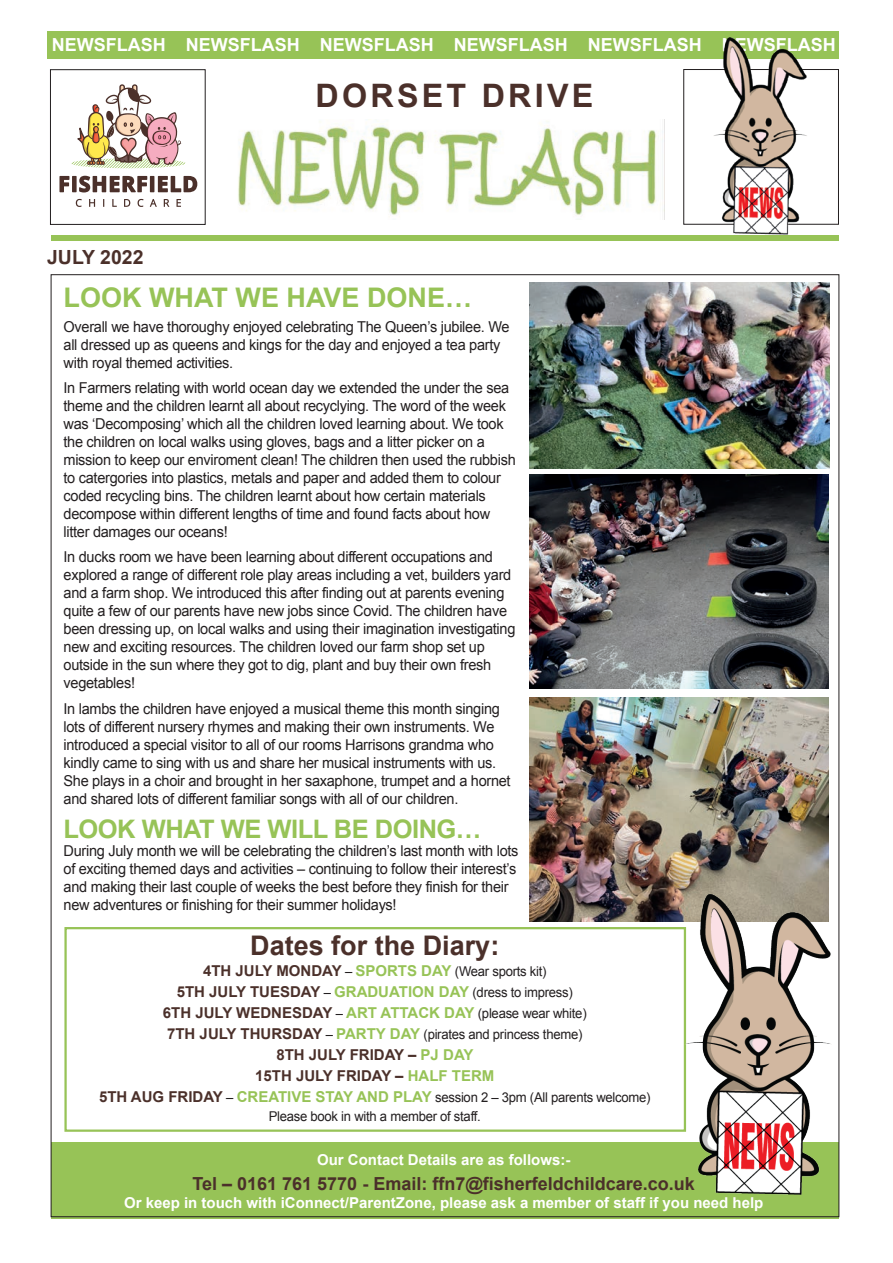
<style>
.page{position:relative;width:893px;height:1263px;background:#fff}
.page>*{position:absolute;margin:0;border:0;box-sizing:border-box;transform-origin:0 0}
.t1{font:700 32.25px "Arial";letter-spacing:.1em;color:#4b302a}
.t2{font:700 27px "Arial";color:#97c357}
.t3{font:700 27px "Arial";color:#4b302a}
.t4{font:700 25.5px "Arial";letter-spacing:-.02em;color:#97c357}
.t5{font:700 19.5px "Arial";color:#4b302a}
.t6{font:700 18px "Arial";color:#fff}
.t7{font:700 18px "Arial";color:#4b302a}
.t8{font:15px/18px "Arial";letter-spacing:-.02em;color:#231f20}
.t9{font:700 15px "Arial";color:#fff}
.t10{font:700 15px/21px "Arial";color:#4b302a;text-align:center}
.t11{font:13.5px/21px "Arial";letter-spacing:-.02em;color:#231f20;text-align:center}
.s1{font-weight:700;font-size:15px;color:#4b302a}
.s2{font-weight:700;font-size:15px;color:#97c357}
.s3{color:#97c357}
</style>
<div class="page">
<img style="left:530px;top:698px;width:299px;height:224px">
<div style="left:51px;top:1142px;width:788px;height:76px;background:#97c357"></div>
<div style="left:51px;top:235px;width:788px;height:6px;background:#97c357"></div>
<div style="left:48px;top:31px;width:791px;height:28px;background:#97c357"></div>
<svg style="left:59px;top:176px;width:10px;height:16px"></svg>
<div style="left:72px;top:176px;width:5px;height:16px;background:#4b302a"></div>
<svg style="left:79px;top:176px;width:68px;height:16px"></svg>
<hr style="left:150px;top:176px;width:4px;height:16px;background:#4b302a">
<svg style="left:158px;top:176px;width:39px;height:16px"></svg>
<svg style="left:76px;top:199px;width:6px;height:8px"></svg>
<svg style="left:89px;top:199px;width:6px;height:8px"></svg>
<svg style="left:112px;top:199px;width:5px;height:8px"></svg>
<svg style="left:124px;top:199px;width:6px;height:8px"></svg>
<svg style="left:138px;top:199px;width:6px;height:8px"></svg>
<svg style="left:150px;top:199px;width:7px;height:8px"></svg>
<svg style="left:164px;top:199px;width:5px;height:8px"></svg>
<svg style="left:176px;top:199px;width:5px;height:8px"></svg>
<svg style="left:71px;top:84px;width:115px;height:84px"></svg>
<div style="left:50px;top:69px;width:156px;height:156px;border:1px solid #231f20"></div>
<div style="left:683px;top:69px;width:156px;height:156px;border:1px solid #231f20"></div>
<img style="left:702px;top:37px;width:118px;height:198px">
<img style="left:238px;top:119px;width:427px;height:101px">
<div style="left:64px;top:927px;width:622px;height:205px;border:2px solid #97c357"></div>
<img style="left:668px;top:874px;width:172px;height:324px">
<img style="left:530px;top:283px;width:300px;height:186px">
<img style="left:530px;top:475px;width:298px;height:213px">
<p class="t6" style="left:52px;top:33px;width:785px">NEWSFLASH NEWSFLASH NEWSFLASH NEWSFLASH NEWSFLASH NEWSFLASH</p>
<h3 class="t5" style="left:47px;top:244px;width:98px">JULY 2022</h3>
<h1 class="t1" style="left:316px;top:74px;width:279px">DORSET DRIVE</h1>
<h2 class="t2" style="left:64px;top:279px;width:410px">LOOK WHAT WE HAVE DONE…</h2>
<p class="t8" style="left:64px;top:318px;width:448px">Overall we have thoroughy enjoyed celebrating The Queen’s jubilee. We all dressed up as queens and kings for the day and enjoyed a tea party with royal themed activities.</p>
<p class="t8" style="left:64px;top:379px;width:454px">In Farmers relating with world ocean day we extended the under the sea theme and the children learnt all about recyclying. The word of the week was ‘Decomposing’ which all the children loved learning about. We took the children on local walks using gloves, bags and a litter picker on a mission to keep our enviroment clean! The children then used the rubbish to catergories into plastics, metals and paper and added them to colour coded recycling bins. The children learnt about how certain materials decompose within different lengths of time and found facts about how litter damages our oceans!</p>
<p class="t8" style="left:64px;top:548px;width:453px">In ducks room we have been learning about different occupations and explored a range of different role play areas including a vet, builders yard and a farm shop. We introduced this after finding out at parents evening quite a few of our parents have new jobs since Covid. The children have been dressing up, on local walks and using their imagination investigating new and exciting resources. The children loved our farm shop set up outside in the sun where they got to dig, plant and buy their own fresh vegetables!</p>
<p class="t8" style="left:64px;top:699px;width:449px">In lambs the children have enjoyed a musical theme this month singing lots of different nursery rhymes and making their own instruments. We introduced a special visitor to all of our rooms Harrisons grandma who kindly came to sing with us and share her musical instruments with us.<br>She plays in a choir and brought in her saxaphone, trumpet and a hornet and shared lots of different familiar songs with all of our children.</p>
<h3 class="t4" style="left:64px;top:813px;width:419px">LOOK WHAT WE WILL BE DOING…</h3>
<p class="t8" style="left:64px;top:842px;width:456px">During July month we will be celebrating the children’s last month with lots of exciting themed days and activities – continuing to follow their interest’s and making their last couple of weeks the best before they finish for their new adventures or finishing for their summer holidays!</p>
<h2 class="t3" style="left:250px;top:927px;width:251px">Dates for the Diary:</h2>
<p class="t11" style="left:163px;top:961px;width:425px"><span class="s1">4TH JULY MONDAY</span> – <span class="s2">SPORTS DAY</span> (Wear sports kit)<br><span class="s1">5TH JULY TUESDAY</span> – <span class="s2">GRADUATION DAY</span> (dress to impress)<br><span class="s1">6TH JULY WEDNESDAY</span> – <span class="s2">ART ATTACK DAY</span> (please wear white)<br><span class="s1">7TH JULY THURSDAY</span> – <span class="s2">PARTY DAY</span> (pirates and princess theme)</p>
<p class="t10" style="left:255px;top:1044px;width:241px">8TH JULY FRIDAY – <span class="s3">PJ DAY<br></span>15TH JULY FRIDAY – <span class="s3">HALF TERM</span></p>
<p class="t11" style="left:99px;top:1088px;width:553px;line-height:19.2px"><span class="s1">5TH AUG FRIDAY</span> – <span class="s2">CREATIVE STAY AND PLAY</span> session 2 – 3pm (All parents welcome)<br>Please book in with a member of staff.</p>
<p class="t9" style="left:317px;top:1150px;width:255px">Our Contact Details are as follows:-</p>
<p class="t7" style="left:193px;top:1172px;width:504px">Tel – 0161 761 5770 - Email: ffn7@fisherfeldchildcare.co.uk</p>
<p class="t9" style="left:124px;top:1193px;width:641px">Or keep in touch with iConnect/ParentZone, please ask a member of staff if you need help</p>
</div>
